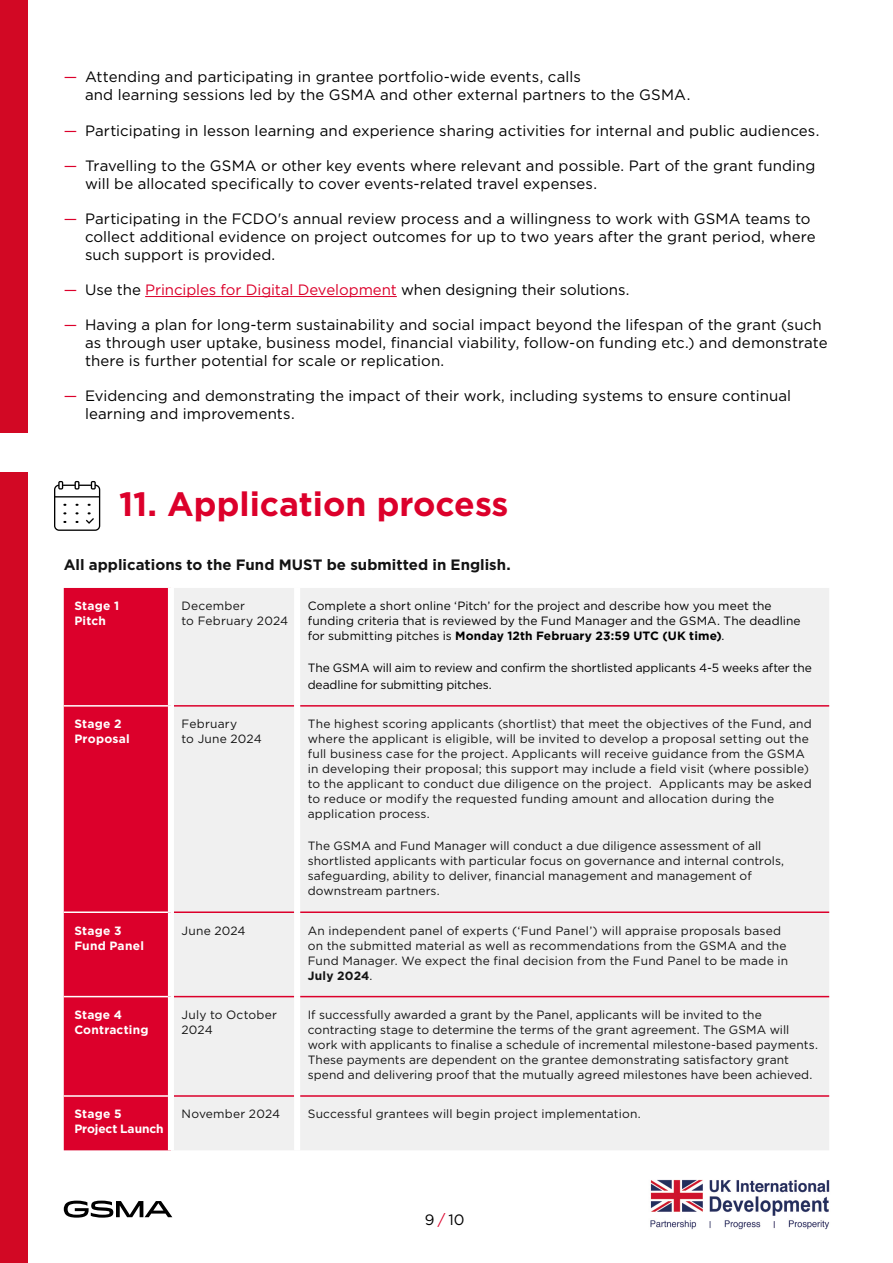
<style>
.page{position:relative;width:893px;height:1263px;background:#fff}
.page>*{position:absolute;margin:0;border:0;box-sizing:border-box;transform-origin:0 0}
.Section_head_-_white_2{font:700 33.75px "Gotham";color:#dc002b}
.Bullet{font:15px/18px "Gotham";letter-spacing:.005em;color:#000}
.Body_copy{font:700 15px "Gotham";color:#131313}
.Table_copy_-_book{font:12px/15px "Gotham";letter-spacing:.01em;color:#131313}
.Table_copy_-_book-2{font:12px/15px "Gotham";letter-spacing:-.005em;color:#000}
.Table_copy_-_bold{font:700 12px/15px "Gotham";letter-spacing:.015em;color:#fff}
.Table_copy_-_bold-2{font:700 12px/15px "Gotham";letter-spacing:-.005em;color:#fff}
.s1{color:#dc002b}
.s2{font-weight:700}
</style>
<div class="page">
<img style="left:650px;top:1179px;width:180px;height:51px">
<svg style="left:64px;top:1200px;width:108px;height:17px"></svg>
<hr style="left:145px;top:296px;width:252px;height:1px;background:#dc002b">
<div style="left:64px;top:588px;width:104px;height:562px;background:#dc002b"></div>
<div style="left:174px;top:588px;width:655px;height:562px;background:#f0f0f0"></div>
<hr style="left:64px;top:705px;width:104px;height:2px;background:#fff">
<hr style="left:64px;top:911px;width:104px;height:2px;background:#fff">
<hr style="left:64px;top:996px;width:104px;height:1px;background:#fff">
<hr style="left:64px;top:1095px;width:104px;height:2px;background:#fff">
<hr style="left:174px;top:705px;width:120px;height:2px;background:#dc002b">
<hr style="left:300px;top:705px;width:529px;height:2px;background:#dc002b">
<hr style="left:174px;top:911px;width:120px;height:2px;background:#dc002b">
<hr style="left:300px;top:911px;width:529px;height:2px;background:#dc002b">
<hr style="left:174px;top:996px;width:120px;height:1px;background:#dc002b">
<hr style="left:300px;top:996px;width:529px;height:1px;background:#dc002b">
<hr style="left:174px;top:1095px;width:120px;height:2px;background:#dc002b">
<hr style="left:300px;top:1095px;width:529px;height:2px;background:#dc002b">
<div style="left:294px;top:588px;width:6px;height:118px;background:#fff"></div>
<div style="left:294px;top:706px;width:6px;height:206px;background:#fff"></div>
<div style="left:294px;top:912px;width:6px;height:84px;background:#fff"></div>
<div style="left:294px;top:996px;width:6px;height:100px;background:#fff"></div>
<div style="left:294px;top:1096px;width:6px;height:54px;background:#fff"></div>
<div style="left:0;top:0;width:28px;height:432px;background:#d20824"></div>
<div style="left:0;top:472px;width:28px;height:791px;background:#d20824"></div>
<svg style="left:54px;top:481px;width:46px;height:50px"></svg>
<p class="Bullet" style="left:85px;top:68px;width:607px;text-indent:-21px"><span class="s1">—</span> Attending and participating in grantee portfolio-wide events, calls<br>and learning sessions led by the GSMA and other external partners to the GSMA.</p>
<p class="Bullet" style="left:64px;top:121px;width:757px"><span class="s1">—</span> Participating in lesson learning and experience sharing activities for internal and public audiences.</p>
<p class="Bullet" style="left:85px;top:156px;width:732px;text-indent:-21px"><span class="s1">—</span> Travelling to the GSMA or other key events where relevant and possible. Part of the grant funding will be allocated specifically to cover events-related travel expenses.</p>
<p class="Bullet" style="left:85px;top:209px;width:732px;text-indent:-21px"><span class="s1">—</span> Participating in the FCDO's annual review process and a willingness to work with GSMA teams to collect additional evidence on project outcomes for up to two years after the grant period, where such support is provided.</p>
<p class="Bullet" style="left:64px;top:280px;width:567px"><span class="s1">—</span> Use the <span class="s1">Principles for Digital Development</span> when designing their solutions.</p>
<p class="Bullet" style="left:85px;top:315px;width:744px;text-indent:-21px"><span class="s1">—</span> Having a plan for long-term sustainability and social impact beyond the lifespan of the grant (such as through user uptake, business model, financial viability, follow-on funding etc.) and demonstrate there is further potential for scale or replication.</p>
<p class="Bullet" style="left:85px;top:386px;width:708px;text-indent:-21px"><span class="s1">—</span> Evidencing and demonstrating the impact of their work, including systems to ensure continual learning and improvements.</p>
<h2 class="Section_head_-_white_2" style="left:119px;top:482px;width:391px">11. Application process</h2>
<p class="Body_copy" style="left:64px;top:554px;width:448px">All applications to the Fund MUST be submitted in English.</p>
<p class="Table_copy_-_bold" style="left:74px;top:598px;width:46px">Stage 1<br>Pitch</p>
<p class="Table_copy_-_book" style="left:182px;top:598px;width:108px">December<br>to February 2024</p>
<p class="Table_copy_-_book-2" style="left:308px;top:598px;width:494px">Complete a short online ‘Pitch’ for the project and describe how you meet the funding criteria that is reviewed by the Fund Manager and the GSMA. The deadline for submitting pitches is <span class="s2">Monday 12th February 23:59 UTC (UK time)</span>.</p>
<p class="Table_copy_-_book-2" style="left:308px;top:660px;width:506px;line-height:16.5px">The GSMA will aim to review and confirm the shortlisted applicants 4-5 weeks after the deadline for submitting pitches.</p>
<p class="Table_copy_-_bold" style="left:74px;top:716px;width:57px">Stage 2<br>Proposal</p>
<p class="Table_copy_-_book" style="left:182px;top:716px;width:82px">February<br>to June 2024</p>
<p class="Table_copy_-_book" style="left:308px;top:716px;width:506px">The highest scoring applicants (shortlist) that meet the objectives of the Fund, and where the applicant is eligible, will be invited to develop a proposal setting out the full business case for the project. Applicants will receive guidance from the GSMA in developing their proposal; this support may include a field visit (where possible) to the applicant to conduct due diligence on the project. Applicants may be asked to reduce or modify the requested funding amount and allocation during the application process.</p>
<p class="Table_copy_-_book" style="left:308px;top:838px;width:478px">The GSMA and Fund Manager will conduct a due diligence assessment of all shortlisted applicants with particular focus on governance and internal controls, safeguarding, ability to deliver, financial management and management of downstream partners.</p>
<p class="Table_copy_-_bold" style="left:74px;top:923px;width:71px">Stage 3<br>Fund Panel</p>
<p class="Table_copy_-_book" style="left:182px;top:922px;width:66px">June 2024</p>
<p class="Table_copy_-_book" style="left:308px;top:922px;width:482px">An independent panel of experts (‘Fund Panel’) will appraise proposals based on the submitted material as well as recommendations from the GSMA and the Fund Manager. We expect the final decision from the Fund Panel to be made in <span class="s2">July 2024</span>.</p>
<p class="Table_copy_-_bold" style="left:74px;top:1007px;width:76px">Stage 4<br>Contracting</p>
<p class="Table_copy_-_book" style="left:182px;top:1007px;width:97px">July to October<br>2024</p>
<p class="Table_copy_-_book" style="left:308px;top:1007px;width:512px">If successfully awarded a grant by the Panel, applicants will be invited to the contracting stage to determine the terms of the grant agreement. The GSMA will work with applicants to finalise a schedule of incremental milestone-based payments.<br>These payments are dependent on the grantee demonstrating satisfactory grant spend and delivering proof that the mutually agreed milestones have been achieved.</p>
<p class="Table_copy_-_bold-2" style="left:74px;top:1106px;width:91px">Stage 5<br>Project Launch</p>
<p class="Table_copy_-_book" style="left:182px;top:1106px;width:100px">November 2024</p>
<p class="Table_copy_-_book" style="left:308px;top:1106px;width:334px">Successful grantees will begin project implementation.</p>
<p class="Bullet" style="left:425px;top:1211px;width:41px">9 <span class="s1">/</span> 10</p>
</div>
